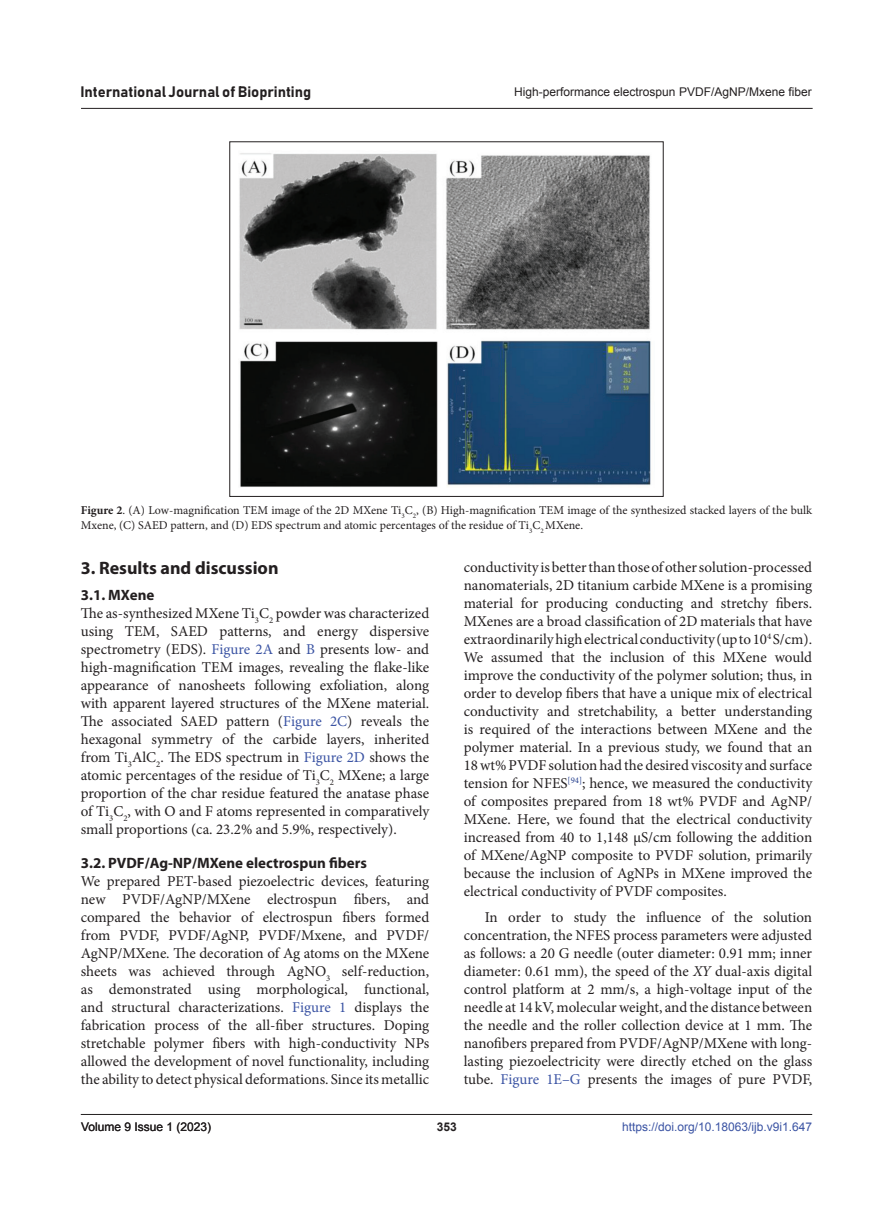
<style>
.page{position:relative;width:893px;height:1212px;background:#fff}
.page>*{position:absolute;margin:0;border:0;box-sizing:border-box;transform-origin:0 0}
.Head1{font:700 18px "Myriad Pro";color:#231f20}
.body_text_first{font:15px/18px "Minion Pro";color:#231f20;text-align:justify}
.body_text{font:15px/18px "Minion Pro";color:#231f20;text-align:justify}
.Head2{font:700 15px "Myriad Pro";color:#231f20}
.t1{font:15px "Bahnschrift";color:#231f20}
.Head1-Head2{font:700 15px "Myriad Pro";color:#231f20}
.figLends{font:12px/15px "Minion Pro";color:#231f20}
.t2{font:12px "Arial";color:#231f20}
.t3{font:12px "Arial";color:#3a53a3}
.t4{font:700 12px "Arial";color:#231f20}
.s1{font-weight:700}
.s2{color:#3a53a3}
.s3{font-style:italic}
</style>
<div class="page">
<hr style="left:81px;top:1114px;width:731px;height:1px;background:#231f20">
<hr style="left:81px;top:108px;width:732px;height:1px;background:#231f20">
<img style="left:239px;top:153px;width:412px;height:334px">
<p class="t1" style="left:80px;top:83px;width:232px">International Journal of Bioprinting</p>
<p class="t2" style="left:514px;top:84px;width:299px">High-performance electrospun PVDF/AgNP/Mxene fiber</p>
<p class="figLends" style="left:81px;top:503px;width:733px"><span class="s1">Figure 2</span>. (A) Low-magnification TEM image of the 2D MXene Ti<sub>3</sub>C<sub>2</sub>, (B) High-magnification TEM image of the synthesized stacked layers of the bulk<br>Mxene, (C) SAED pattern, and (D) EDS spectrum and atomic percentages of the residue of Ti<sub>3</sub>C<sub>2</sub> MXene.</p>
<p class="Head1" style="left:81px;top:556px;width:199px">3. Results and discussion</p>
<p class="Head1-Head2" style="left:81px;top:585px;width:75px">3.1. MXene</p>
<p class="body_text_first" style="left:81px;top:604px;width:350px">The as-synthesized MXene Ti<sub>3</sub>C<sub>2</sub> powder was characterized using TEM, SAED patterns, and energy dispersive spectrometry (EDS). <span class="s2">Figure 2A</span> and <span class="s2">B</span> presents low- and high-magnification TEM images, revealing the flake-like appearance of nanosheets following exfoliation, along with apparent layered structures of the MXene material.<br>The associated SAED pattern (<span class="s2">Figure 2C</span>) reveals the hexagonal symmetry of the carbide layers, inherited from Ti<sub>3</sub>AlC<sub>2</sub>. The EDS spectrum in <span class="s2">Figure 2D</span> shows the atomic percentages of the residue of Ti<sub>3</sub>C<sub>2</sub> MXene; a large proportion of the char residue featured the anatase phase of Ti<sub>3</sub>C<sub>2</sub>, with O and F atoms represented in comparatively small proportions (ca. 23.2% and 5.9%, respectively).</p>
<p class="Head2" style="left:81px;top:853px;width:288px">3.2. PVDF/Ag-NP/MXene electrospun fibers</p>
<p class="body_text_first" style="left:81px;top:873px;width:350px">We prepared PET-based piezoelectric devices, featuring new PVDF/AgNP/MXene electrospun fibers, and compared the behavior of electrospun fibers formed from PVDF, PVDF/AgNP, PVDF/Mxene, and PVDF/ AgNP/MXene. The decoration of Ag atoms on the MXene sheets was achieved through AgNO<sub>3</sub> self-reduction, as demonstrated using morphological, functional, and structural characterizations. <span class="s2">Figure 1</span> displays the fabrication process of the all-fiber structures. Doping stretchable polymer fibers with high-conductivity NPs allowed the development of novel functionality, including the ability to detect physical deformations. Since its metallic</p>
<p class="body_text_first" style="left:464px;top:558px;width:350px">conductivity is better than those of other solution-processed nanomaterials, 2D titanium carbide MXene is a promising material for producing conducting and stretchy fibers.<br>MXenes are a broad classification of 2D materials that have extraordinarily high electrical conductivity (up to 10<sup>4</sup> S/cm).<br>We assumed that the inclusion of this MXene would improve the conductivity of the polymer solution; thus, in order to develop fibers that have a unique mix of electrical conductivity and stretchability, a better understanding is required of the interactions between MXene and the polymer material. In a previous study, we found that an 18 wt% PVDF solution had the desired viscosity and surface tension for NFES<sup>[94]</sup>; hence, we measured the conductivity of composites prepared from 18 wt% PVDF and AgNP/ MXene. Here, we found that the electrical conductivity increased from 40 to 1,148 µS/cm following the addition of MXene/AgNP composite to PVDF solution, primarily because the inclusion of AgNPs in MXene improved the electrical conductivity of PVDF composites.</p>
<p class="body_text" style="left:464px;top:908px;width:350px;text-indent:21px">In order to study the influence of the solution concentration, the NFES process parameters were adjusted as follows: a 20 G needle (outer diameter: 0.91 mm; inner diameter: 0.61 mm), the speed of the <span class="s3">XY</span> dual-axis digital control platform at 2 mm/s, a high-voltage input of the needle at 14 kV, molecular weight, and the distance between the needle and the roller collection device at 1 mm. The nanofibers prepared from PVDF/AgNP/MXene with long&shy;lasting piezoelectricity were directly etched on the glass tube. <span class="s2">Figure 1E–G</span> presents the images of pure PVDF,</p>
<p class="t2" style="left:81px;top:1119px;width:132px">Volume 9 Issue 1 (2023)</p>
<p class="t4" style="left:437px;top:1119px;width:22px">353</p>
<p class="t3" style="left:622px;top:1119px;width:192px">https://doi.org/10.18063/ijb.v9i1.647</p>
</div>
